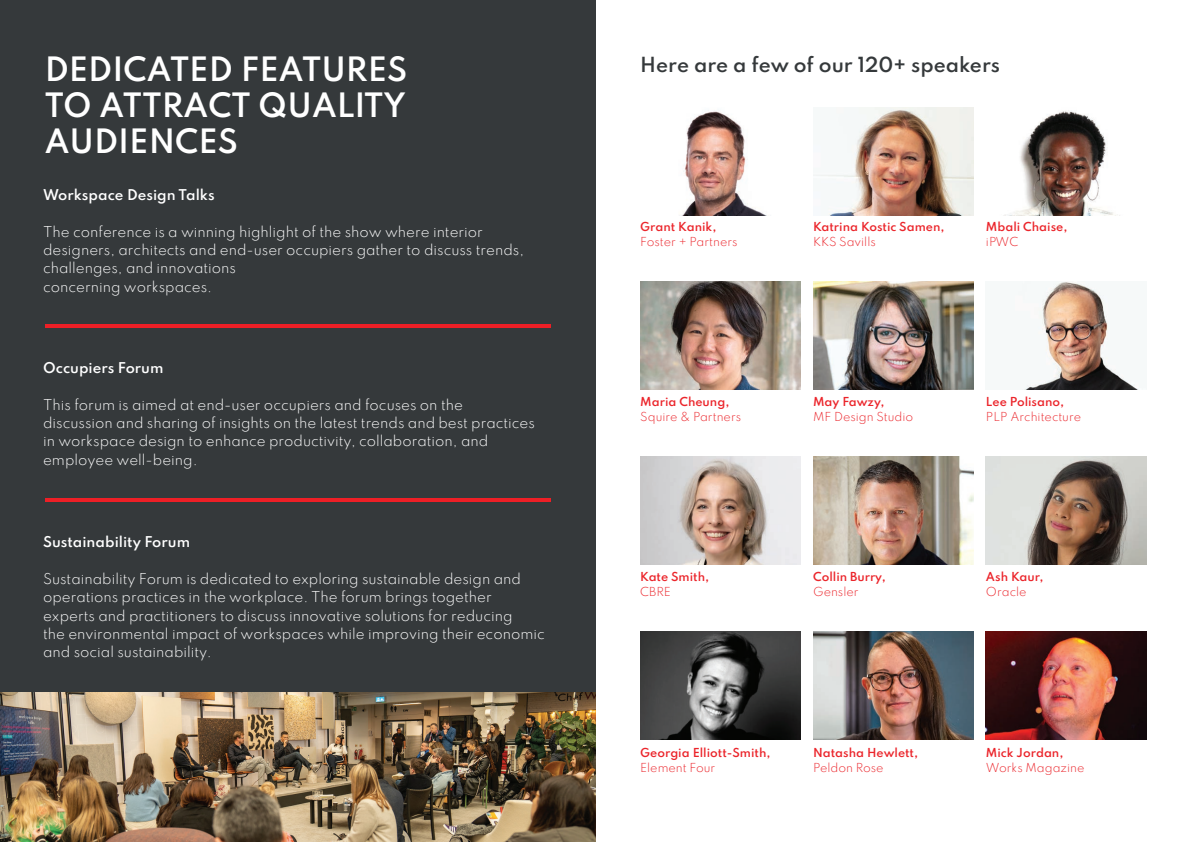
<style>
.page{position:relative;width:1191px;height:842px;background:#fff}
.page>*{position:absolute;margin:0;border:0;box-sizing:border-box;transform-origin:0 0}
.t1{font:600 29.8px/35.8px "Spartan";color:#fff;text-align:justify}
.t2{font:600 18.5px "Spartan";color:#35393b}
.t3{font:300 13.2px/18.3px "Spartan";color:#fff}
.t4{font:600 13.2px "Spartan";color:#fff}
.t5{font:600 11px "Spartan";color:#eb252b}
.t6{font:300 11px "Spartan";color:#eb252b}
</style>
<div class="page">
<div style="left:0;top:0;width:595px;height:693px;background:#35393b"></div>
<img style="left:683px;top:111px;width:82px;height:104px">
<img style="left:640px;top:282px;width:160px;height:108px">
<img style="left:640px;top:457px;width:160px;height:107px">
<img style="left:640px;top:631px;width:160px;height:108px">
<img style="left:0;top:693px;width:595px;height:149px">
<img style="left:813px;top:107px;width:160px;height:108px">
<img style="left:813px;top:282px;width:160px;height:108px">
<img style="left:813px;top:457px;width:160px;height:107px">
<img style="left:813px;top:631px;width:160px;height:108px">
<img style="left:1005px;top:110px;width:108px;height:105px">
<img style="left:1022px;top:282px;width:117px;height:108px">
<img style="left:986px;top:457px;width:160px;height:107px">
<img style="left:986px;top:631px;width:160px;height:108px">
<hr style="left:45px;top:324px;width:505px;height:4px;background:#ed1f26">
<hr style="left:45px;top:498px;width:505px;height:4px;background:#ed1f26">
<h1 class="t1" style="left:45px;top:51px;width:364px">DEDICATED FEATURES TO ATTRACT QUALITY AUDIENCES</h1>
<h2 class="t2" style="left:640px;top:50px;width:361px">Here are a few of our 120+ speakers</h2>
<p class="t4" style="left:43px;top:185px;width:173px">Workspace Design Talks</p>
<p class="t3" style="left:43px;top:222px;width:482px">The conference is a winning highlight of the show where interior designers, architects and end-user occupiers gather to discuss trends, challenges, and innovations<br>concerning workspaces.</p>
<p class="t4" style="left:43px;top:358px;width:122px">Occupiers Forum</p>
<p class="t3" style="left:43px;top:395px;width:493px">This forum is aimed at end-user occupiers and focuses on the discussion and sharing of insights on the latest trends and best practices in workspace design to enhance productivity, collaboration, and employee well-being.</p>
<p class="t4" style="left:43px;top:532px;width:148px">Sustainability Forum</p>
<p class="t3" style="left:43px;top:569px;width:503px">Sustainability Forum is dedicated to exploring sustainable design and operations practices in the workplace. The forum brings together experts and practitioners to discuss innovative solutions for reducing<br>the environmental impact of workspaces while improving their economic and social sustainability.</p>
<p class="t5" style="left:640px;top:219px;width:78px">Grant Kanik,</p>
<p class="t6" style="left:640px;top:234px;width:99px">Foster + Partners</p>
<p class="t5" style="left:813px;top:219px;width:133px">Katrina Kostic Samen,</p>
<p class="t6" style="left:813px;top:234px;width:64px">KKS Savills</p>
<p class="t5" style="left:986px;top:219px;width:83px">Mbali Chaise,</p>
<p class="t6" style="left:986px;top:234px;width:34px">iPWC</p>
<p class="t5" style="left:640px;top:393px;width:91px">Maria Cheung,</p>
<p class="t6" style="left:640px;top:408px;width:102px">Squire &amp; Partners</p>
<p class="t5" style="left:813px;top:393px;width:73px">May Fawzy,</p>
<p class="t6" style="left:813px;top:408px;width:102px">MF Design Studio</p>
<p class="t5" style="left:986px;top:393px;width:80px">Lee Polisano,</p>
<p class="t6" style="left:986px;top:408px;width:97px">PLP Architecture</p>
<p class="t5" style="left:640px;top:568px;width:70px">Kate Smith,</p>
<p class="t6" style="left:640px;top:583px;width:32px">CBRE</p>
<p class="t5" style="left:813px;top:568px;width:74px">Collin Burry,</p>
<p class="t6" style="left:813px;top:583px;width:47px">Gensler</p>
<p class="t5" style="left:986px;top:568px;width:59px">Ash Kaur,</p>
<p class="t6" style="left:986px;top:583px;width:42px">Oracle</p>
<p class="t5" style="left:640px;top:744px;width:132px">Georgia Elliott-Smith,</p>
<p class="t6" style="left:640px;top:759px;width:77px">Element Four</p>
<p class="t5" style="left:813px;top:744px;width:107px">Natasha Hewlett,</p>
<p class="t6" style="left:813px;top:759px;width:72px">Peldon Rose</p>
<p class="t5" style="left:986px;top:744px;width:79px">Mick Jordan,</p>
<p class="t6" style="left:986px;top:759px;width:100px">Works Magazine</p>
</div>
